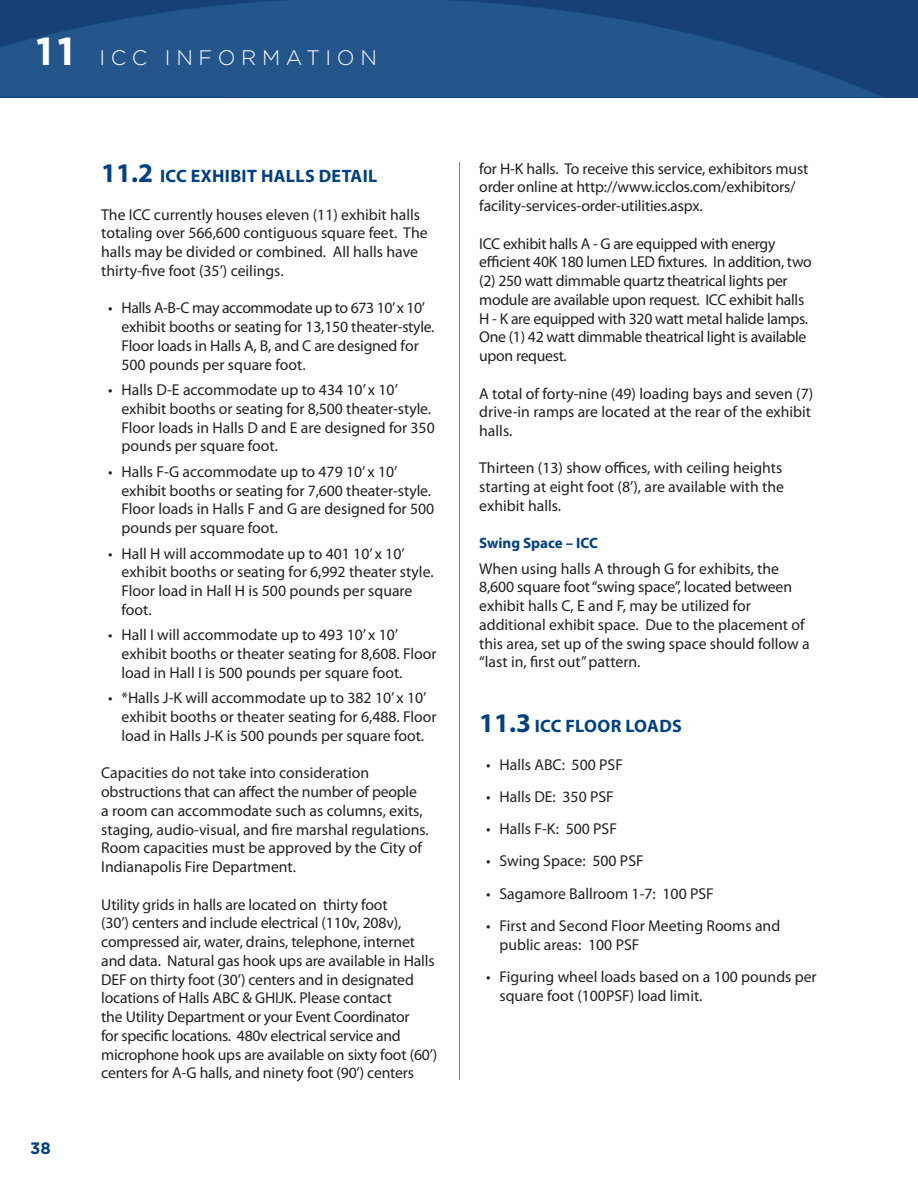
<style>
.page{position:relative;width:918px;height:1188px;background:#fff}
.page>*{position:absolute;margin:0;border:0;box-sizing:border-box;transform-origin:0 0}
.t1{font:300 21px "Gotham";letter-spacing:.27em;color:#fff}
.t2{font:700 18px "Myriad Pro";letter-spacing:.02em;color:#014081}
.t3{font:700 16.5px "Gotham";color:#014081}
.t4{font:15.75px/18.8px "Myriad Pro";letter-spacing:-.005em;color:#231f20}
.t5{font:700 15px "Myriad Pro";color:#014081}
.s1{font-weight:700;font-size:39px}
.s2{font-size:27px}
</style>
<div class="page">
<img style="left:0;top:0;width:918px;height:97px">
<hr style="left:459px;top:162px;width:1px;height:918px;background:#808285">
<h1 class="t1" style="left:36px;top:44px;width:342px"><span class="s1">11</span> ICC INFORMATION</h1>
<p class="t3" style="left:30px;top:1137px;width:22px">38</p>
<p class="t2" style="left:101px;top:164px;width:278px"><span class="s2">11.2</span> ICC EXHIBIT HALLS DETAIL</p>
<p class="t4" style="left:101px;top:205px;width:328px">The ICC currently houses eleven (11) exhibit halls totaling over 566,600 contiguous square feet. The halls may be divided or combined. All halls have thirty-five foot (35’) ceilings.</p>
<p class="t4" style="left:122px;top:299px;width:314px;text-indent:-13px">• Halls A-B-C may accommodate up to 673 10’ x 10’ exhibit booths or seating for 13,150 theater-style.<br>Floor loads in Halls A, B, and C are designed for 500 pounds per square foot.</p>
<p class="t4" style="left:122px;top:380px;width:315px;text-indent:-13px">• Halls D-E accommodate up to 434 10’ x 10’ exhibit booths or seating for 8,500 theater-style.<br>Floor loads in Halls D and E are designed for 350 pounds per square foot.</p>
<p class="t4" style="left:122px;top:462px;width:314px;text-indent:-13px">• Halls F-G accommodate up to 479 10’ x 10’ exhibit booths or seating for 7,600 theater-style.<br>Floor loads in Halls F and G are designed for 500 pounds per square foot.</p>
<p class="t4" style="left:122px;top:544px;width:314px;text-indent:-13px">• Hall H will accommodate up to 401 10’ x 10’ exhibit booths or seating for 6,992 theater style.<br>Floor load in Hall H is 500 pounds per square foot.</p>
<p class="t4" style="left:122px;top:625px;width:317px;text-indent:-13px">• Hall I will accommodate up to 493 10’ x 10’ exhibit booths or theater seating for 8,608. Floor load in Hall I is 500 pounds per square foot.</p>
<p class="t4" style="left:122px;top:688px;width:317px;text-indent:-13px">• *Halls J-K will accommodate up to 382 10’ x 10’ exhibit booths or theater seating for 6,488. Floor load in Halls J-K is 500 pounds per square foot.</p>
<p class="t4" style="left:101px;top:763px;width:329px">Capacities do not take into consideration obstructions that can affect the number of people<br>a room can accommodate such as columns, exits, staging, audio-visual, and fire marshal regulations.<br>Room capacities must be approved by the City of Indianapolis Fire Department.</p>
<p class="t4" style="left:101px;top:895px;width:338px">Utility grids in halls are located on thirty foot<br>(30’) centers and include electrical (110v, 208v), compressed air, water, drains, telephone, internet and data. Natural gas hook ups are available in Halls DEF on thirty foot (30’) centers and in designated locations of Halls ABC &amp; GHIJK. Please contact<br>the Utility Department or your Event Coordinator<br>for specific locations. 480v electrical service and microphone hook ups are available on sixty foot (60’) centers for A-G halls, and ninety foot (90’) centers</p>
<p class="t4" style="left:479px;top:159px;width:331px">for H-K halls. To receive this service, exhibitors must order online at http://www.icclos.com/exhibitors/ facility-services-order-utilities.aspx.</p>
<p class="t4" style="left:479px;top:234px;width:334px">ICC exhibit halls A - G are equipped with energy efficient 40K 180 lumen LED fixtures. In addition, two (2) 250 watt dimmable quartz theatrical lights per module are available upon request. ICC exhibit halls H - K are equipped with 320 watt metal halide lamps.<br>One (1) 42 watt dimmable theatrical light is available upon request.</p>
<p class="t4" style="left:479px;top:384px;width:335px">A total of forty-nine (49) loading bays and seven (7) drive-in ramps are located at the rear of the exhibit halls.</p>
<p class="t4" style="left:479px;top:459px;width:306px;text-align:justify">Thirteen (13) show offices, with ceiling heights starting at eight foot (8’), are available with the exhibit halls.</p>
<p class="t5" style="left:479px;top:533px;width:120px">Swing Space – ICC</p>
<p class="t4" style="left:479px;top:559px;width:332px">When using halls A through G for exhibits, the 8,600 square foot “swing space”, located between exhibit halls C, E and F, may be utilized for additional exhibit space. Due to the placement of this area, set up of the swing space should follow a “last in, first out” pattern.</p>
<p class="t2" style="left:479px;top:714px;width:204px"><span class="s2">11.3</span> ICC FLOOR LOADS</p>
<p class="t4" style="left:486px;top:755px;width:139px">• Halls ABC: 500 PSF</p>
<p class="t4" style="left:486px;top:787px;width:129px">• Halls DE: 350 PSF</p>
<p class="t4" style="left:486px;top:819px;width:133px">• Halls F-K: 500 PSF</p>
<p class="t4" style="left:486px;top:851px;width:159px">• Swing Space: 500 PSF</p>
<p class="t4" style="left:486px;top:884px;width:229px">• Sagamore Ballroom 1-7: 100 PSF</p>
<p class="t4" style="left:499px;top:916px;width:282px;text-indent:-13px">• First and Second Floor Meeting Rooms and public areas: 100 PSF</p>
<p class="t4" style="left:499px;top:967px;width:319px;text-indent:-13px">• Figuring wheel loads based on a 100 pounds per square foot (100PSF) load limit.</p>
</div>
